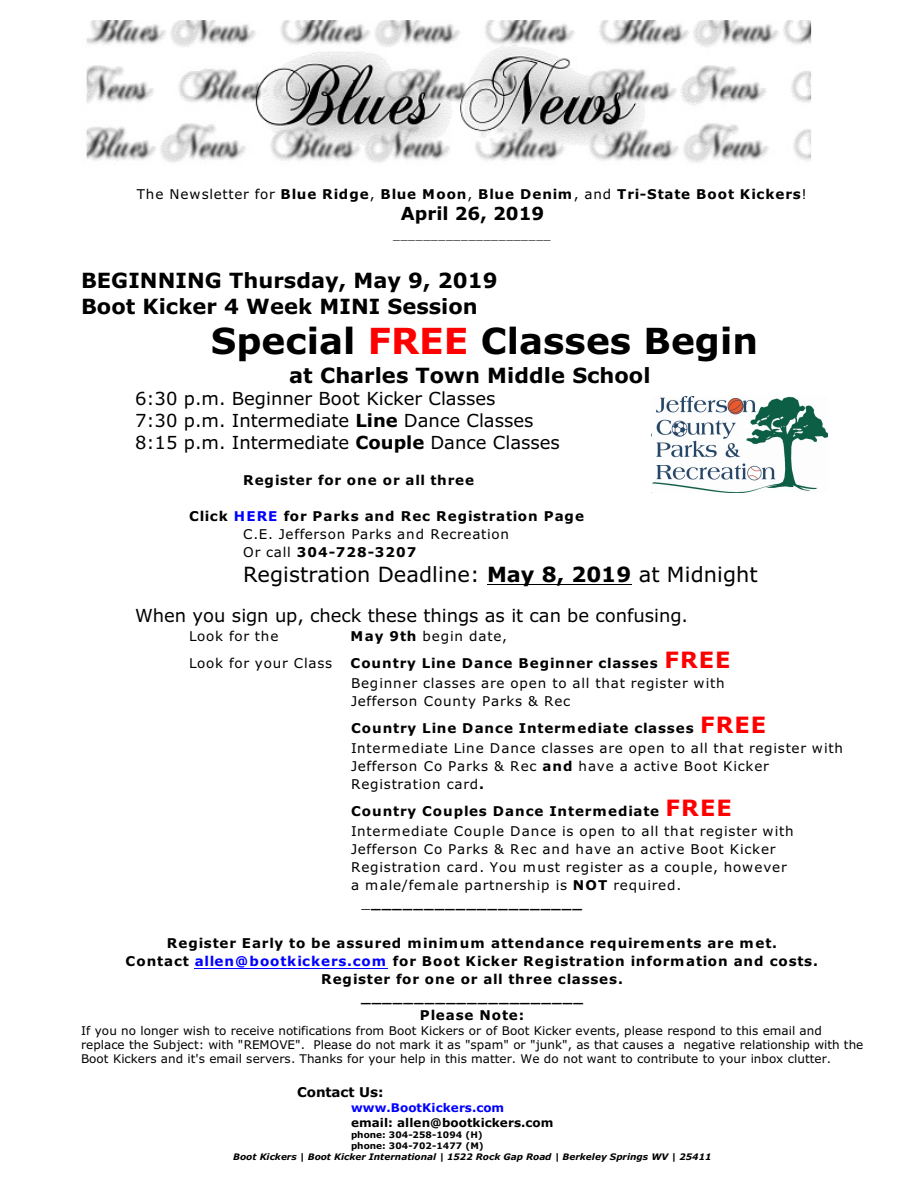
<style>
.page{position:relative;width:918px;height:1188px;background:#fff}
.page>*{position:absolute;margin:0;border:0;box-sizing:border-box;transform-origin:0 0}
.t1{font:700 36px "Verdana";color:#000}
.t2{font:700 21px/25.5px "Verdana";color:#000}
.t3{font:21px "Verdana";color:#000}
.t4{font:18px/21.8px "Verdana";color:#000}
.t5{font:700 18px "Verdana";color:#000}
.t6{font:700 13.5px/18px "Verdana";letter-spacing:.065em;color:#000}
.t7{font:13.5px/20px "Verdana";letter-spacing:.055em;color:#000}
.t8{font:13.5px "Times New Roman";color:#000}
.t9{font:700 13.5px "Verdana";color:#000}
.t10{font:12px/14.4px "Verdana";color:#000}
.t11{font:700 12px "Verdana";color:#000}
.t12{font:700 12px "Verdana";color:#00f}
.t13{font:italic 700 9px "Verdana";color:#000}
.t14{font:700 9px/10.8px "Verdana";color:#000}
.s1{font-weight:400}
.s2{color:#f00}
.s3{font-weight:700}
.s4{color:#00f}
.s5{font-weight:700;font-size:22.5px;color:#f00}
.s6{font-size:22.5px;color:#f00}
</style>
<div class="page">
<img style="left:652px;top:397px;width:175px;height:96px">
<hr style="left:487px;top:584px;width:144px;height:1px;background:#000">
<hr style="left:195px;top:968px;width:193px;height:1px;background:#00f">
<img style="left:86px;top:20px;width:726px;height:144px">
<p class="t6" style="left:137px;top:186px;width:672px"><span class="s1">The Newsletter for</span> Blue Ridge<span class="s1">,</span> Blue Moon<span class="s1">,</span> Blue Denim<span class="s1">, and</span> Tri-State Boot Kickers<span class="s1">!</span></p>
<h3 class="t5" style="left:401px;top:206px;width:145px">April 26, 2019</h3>
<p class="t8" style="left:393px;top:229px;width:159px">_____________________</p>
<h2 class="t2" style="left:81px;top:270px;width:418px">BEGINNING Thursday, May 9, 2019<br>Boot Kicker 4 Week MINI Session</h2>
<h1 class="t1" style="left:211px;top:327px;width:549px">Special <span class="s2">FREE</span> Classes Begin</h1>
<h2 class="t2" style="left:289px;top:364px;width:363px">at Charles Town Middle School</h2>
<h3 class="t4" style="left:135px;top:389px;width:426px">6:30 p.m. Beginner Boot Kicker Classes<br>7:30 p.m. Intermediate <span class="s3">Line</span> Dance Classes<br>8:15 p.m. Intermediate <span class="s3">Couple</span> Dance Classes</h3>
<p class="t6" style="left:243px;top:473px;width:233px">Register for one or all three</p>
<p class="t6" style="left:243px;top:509px;width:343px;text-indent:-54px">Click <span class="s4">HERE</span> for Parks and Rec Registration Page<br><span class="s1">C.E. Jefferson Parks and Recreation<br>Or call</span> 304-728-3207</p>
<h2 class="t3" style="left:243px;top:566px;width:516px">Registration Deadline: <span class="s3">May 8, 2019</span> at Midnight</h2>
<h3 class="t4" style="left:135px;top:606px;width:555px">When you sign up, check these things as it can be confusing.</h3>
<p class="t7" style="left:189px;top:627px;width:91px">Look for the</p>
<p class="t7" style="left:351px;top:627px;width:158px"><span class="s3">May 9th</span> begin date,</p>
<p class="t7" style="left:189px;top:654px;width:145px">Look for your Class</p>
<p class="t7" style="left:351px;top:654px;width:382px"><span class="s3">Country Line Dance Beginner classes</span> <span class="s5">FREE<br></span>Beginner classes are open to all that register with</p>
<p class="t6" style="left:351px;top:689px;width:417px;line-height:27px"><span class="s1">Jefferson County Parks &amp; Rec<br></span>Country Line Dance Intermediate classes <span class="s6">FREE</span></p>
<p class="t7" style="left:351px;top:740px;width:493px;line-height:18px">Intermediate Line Dance classes are open to all that register with<br>Jefferson Co Parks &amp; Rec <span class="s3">and</span> have a active Boot Kicker<br>Registration card<span class="s3">.</span></p>
<p class="t7" style="left:351px;top:802px;width:444px"><span class="s3">Country Couples Dance Intermediate</span> <span class="s5">FREE<br></span>Intermediate Couple Dance is open to all that register with</p>
<p class="t7" style="left:351px;top:840px;width:426px">Jefferson Co Parks &amp; Rec and have an active Boot Kicker</p>
<p class="t7" style="left:351px;top:858px;width:437px">Registration card. You must register as a couple, however</p>
<p class="t7" style="left:351px;top:876px;width:332px">a male/female partnership is <span class="s3">NOT</span> required.</p>
<p class="t6" style="left:362px;top:895px;width:222px"><span class="s1">_</span>____________________</p>
<p class="t6" style="left:126px;top:935px;width:694px;text-align:center">Register Early to be assured minimum attendance requirements are met.<br>Contact <span class="s4">allen@bootkickers.com</span> for Boot Kicker Registration information and costs.<br>Register for one or all three classes.<br>_____________________<br>Please Note:</p>
<p class="t10" style="left:81px;top:1024px;width:784px">If you no longer wish to receive notifications from Boot Kickers or of Boot Kicker events, please respond to this email and replace the Subject: with "REMOVE". Please do not mark it as "spam" or "junk", as that causes a negative relationship with the<br>Boot Kickers and it's email servers. Thanks for your help in this matter. We do not want to contribute to your inbox clutter.</p>
<p class="t9" style="left:297px;top:1087px;width:88px">Contact Us:</p>
<p class="t12" style="left:351px;top:1103px;width:155px">www.BootKickers.com</p>
<p class="t11" style="left:351px;top:1117px;width:204px">email: allen@bootkickers.com</p>
<p class="t14" style="left:351px;top:1130px;width:134px">phone: 304-258-1094 (H) phone: 304-702-1477 (M)</p>
<p class="t13" style="left:233px;top:1153px;width:480px">Boot Kickers | Boot Kicker International | 1522 Rock Gap Road | Berkeley Springs WV | 25411</p>
</div>
